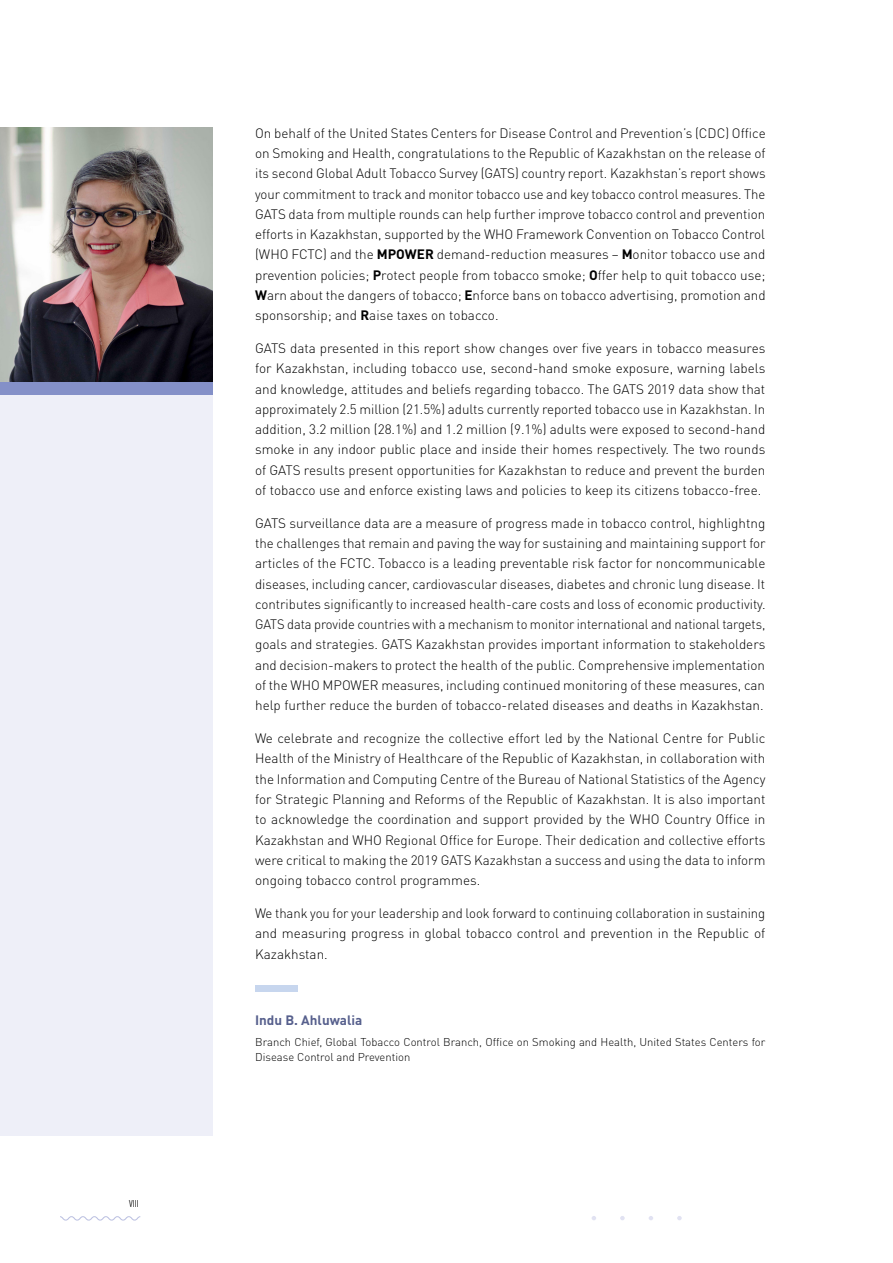
<style>
.page{position:relative;width:893px;height:1263px;background:#fff}
.page>*{position:absolute;margin:0;border:0;box-sizing:border-box;transform-origin:0 0}
.t1{font:300 13.5px/20.2px "DIN Pro";color:#000;text-align:justify}
.t2{font:700 13.5px "DIN Pro";color:#57608d}
.t3{font:300 11.25px/15px "DIN Pro";color:#000}
.t4{font:condensed 9.75px "DIN Pro";color:#000}
.s1{font-weight:700}
</style>
<div class="page">
<div style="left:0;top:128px;width:213px;height:1007px;background:#eeeff8"></div>
<img style="left:0;top:128px;width:213px;height:254px">
<div style="left:255px;top:985px;width:43px;height:7px;background:#c7d6ee"></div>
<div style="left:0;top:382px;width:213px;height:12px;background:#8490c8"></div>
<svg style="left:60px;top:1216px;width:80px;height:4px"></svg>
<svg style="left:592px;top:1216px;width:4px;height:4px"></svg>
<svg style="left:620px;top:1216px;width:5px;height:4px"></svg>
<svg style="left:649px;top:1216px;width:4px;height:4px"></svg>
<svg style="left:677px;top:1216px;width:5px;height:4px"></svg>
<p class="t4" style="left:129px;top:1196px;width:11px">viii</p>
<p class="t1" style="left:255px;top:122px;width:512px">On behalf of the United States Centers for Disease Control and Prevention’s (CDC) Office on Smoking and Health, congratulations to the Republic of Kazakhstan on the release of its second Global Adult Tobacco Survey (GATS) country report. Kazakhstan’s report shows your commitment to track and monitor tobacco use and key tobacco control measures. The GATS data from multiple rounds can help further improve tobacco control and prevention efforts in Kazakhstan, supported by the WHO Framework Convention on Tobacco Control (WHO FCTC) and the <span class="s1">MPOWER</span> demand-reduction measures – <span class="s1">M</span>onitor tobacco use and prevention policies; <span class="s1">P</span>rotect people from tobacco smoke; <span class="s1">O</span>ffer help to quit tobacco use; <span class="s1">W</span>arn about the dangers of tobacco; <span class="s1">E</span>nforce bans on tobacco advertising, promotion and sponsorship; and <span class="s1">R</span>aise taxes on tobacco.</p>
<p class="t1" style="left:255px;top:337px;width:512px">GATS data presented in this report show changes over five years in tobacco measures for Kazakhstan, including tobacco use, second-hand smoke exposure, warning labels and knowledge, attitudes and beliefs regarding tobacco. The GATS 2019 data show that approximately 2.5 million (21.5%) adults currently reported tobacco use in Kazakhstan. In addition, 3.2 million (28.1%) and 1.2 million (9.1%) adults were exposed to second-hand smoke in any indoor public place and inside their homes respectively. The two rounds of GATS results present opportunities for Kazakhstan to reduce and prevent the burden of tobacco use and enforce existing laws and policies to keep its citizens tobacco-free.</p>
<p class="t1" style="left:255px;top:512px;width:512px">GATS surveillance data are a measure of progress made in tobacco control, highlightng the challenges that remain and paving the way for sustaining and maintaining support for articles of the FCTC. Tobacco is a leading preventable risk factor for noncommunicable diseases, including cancer, cardiovascular diseases, diabetes and chronic lung disease. It contributes significantly to increased health-care costs and loss of economic productivity.<br>GATS data provide countries with a mechanism to monitor international and national targets, goals and strategies. GATS Kazakhstan provides important information to stakeholders and decision-makers to protect the health of the public. Comprehensive implementation of the WHO MPOWER measures, including continued monitoring of these measures, can help further reduce the burden of tobacco-related diseases and deaths in Kazakhstan.</p>
<p class="t1" style="left:255px;top:727px;width:512px">We celebrate and recognize the collective effort led by the National Centre for Public Health of the Ministry of Healthcare of the Republic of Kazakhstan, in collaboration with the Information and Computing Centre of the Bureau of National Statistics of the Agency for Strategic Planning and Reforms of the Republic of Kazakhstan. It is also important to acknowledge the coordination and support provided by the WHO Country Office in Kazakhstan and WHO Regional Office for Europe. Their dedication and collective efforts were critical to making the 2019 GATS Kazakhstan a success and using the data to inform ongoing tobacco control programmes.</p>
<p class="t1" style="left:255px;top:902px;width:512px">We thank you for your leadership and look forward to continuing collaboration in sustaining and measuring progress in global tobacco control and prevention in the Republic of Kazakhstan.</p>
<p class="t2" style="left:255px;top:1008px;width:109px">Indu B. Ahluwalia</p>
<p class="t3" style="left:255px;top:1033px;width:512px">Branch Chief, Global Tobacco Control Branch, Office on Smoking and Health, United States Centers for<br>Disease Control and Prevention</p>
</div>
